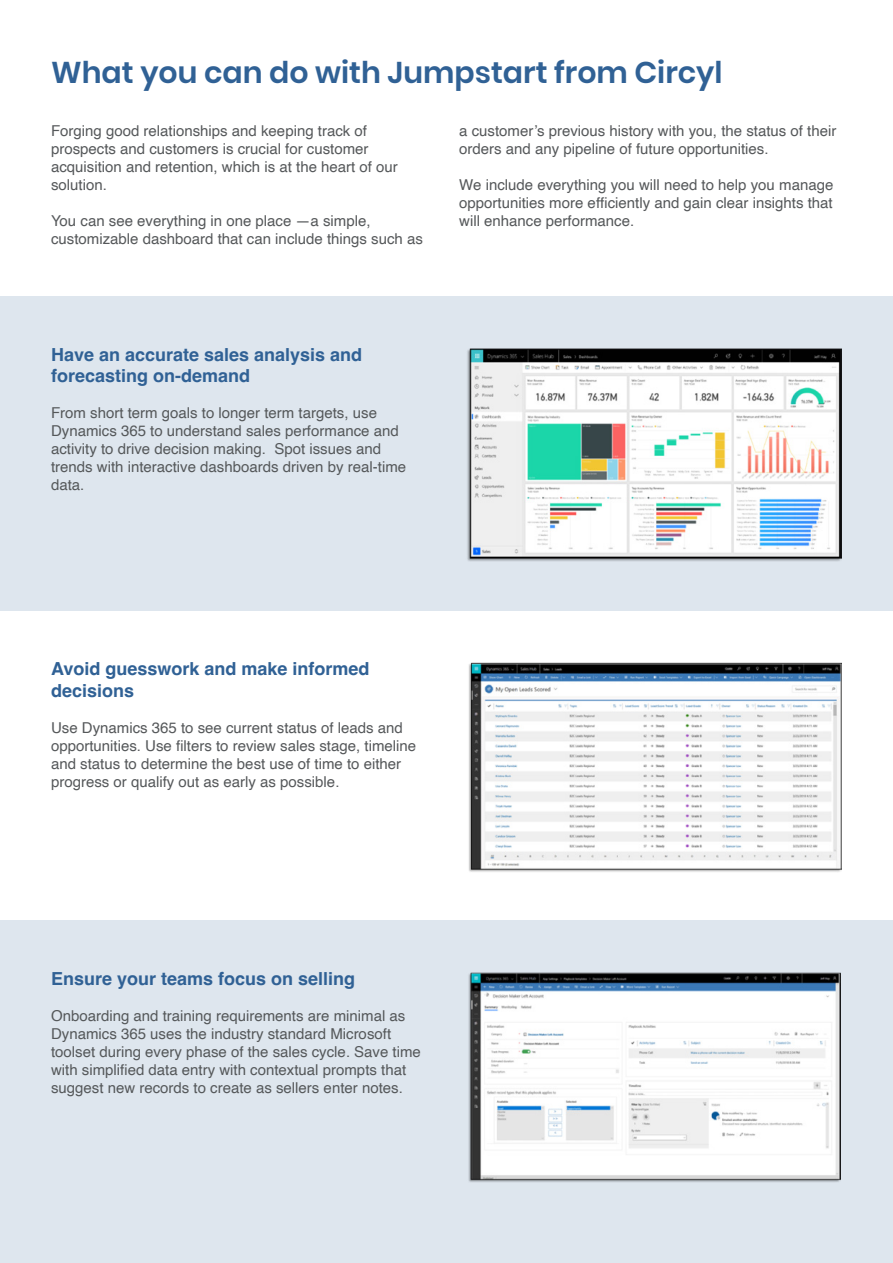
<style>
.page{position:relative;width:893px;height:1263px;background:#fff}
.page>*{position:absolute;margin:0;border:0;box-sizing:border-box;transform-origin:0 0}
.t1{font:600 30px "Poppins";color:#306195}
.t2{font:700 18px/21.6px "Helvetica";color:#306195}
.t3{font:15px/18px "Helvetica";color:#55585a}
</style>
<div class="page">
<div style="left:0;top:296px;width:893px;height:314px;background:#dee6ee"></div>
<div style="left:0;top:920px;width:893px;height:343px;background:#dee6ee"></div>
<img style="left:467px;top:348px;width:375px;height:214px">
<img style="left:469px;top:662px;width:373px;height:210px">
<img style="left:468px;top:972px;width:373px;height:210px">
<h1 class="t1" style="left:51px;top:55px;width:673px">What you can do with Jumpstart from Circyl</h1>
<p class="t3" style="left:51px;top:122px;width:348px">Forging good relationships and keeping track of prospects and customers is crucial for customer acquisition and retention, which is at the heart of our solution.</p>
<p class="t3" style="left:51px;top:212px;width:373px">You can see everything in one place —a simple, customizable dashboard that can include things such as</p>
<p class="t3" style="left:459px;top:122px;width:379px">a customer’s previous history with you, the status of their orders and any pipeline of future opportunities.</p>
<p class="t3" style="left:459px;top:176px;width:376px;text-align:justify">We include everything you will need to help you manage opportunities more efficiently and gain clear insights that will enhance performance.</p>
<p class="t2" style="left:51px;top:345px;width:313px">Have an accurate sales analysis and forecasting on-demand</p>
<p class="t3" style="left:51px;top:404px;width:357px">From short term goals to longer term targets, use Dynamics 365 to understand sales performance and activity to drive decision making. Spot issues and trends with interactive dashboards driven by real-time data.</p>
<p class="t2" style="left:51px;top:660px;width:320px">Avoid guesswork and make informed decisions</p>
<p class="t3" style="left:51px;top:719px;width:367px">Use Dynamics 365 to see current status of leads and opportunities. Use filters to review sales stage, timeline and status to determine the best use of time to either progress or qualify out as early as possible.</p>
<p class="t2" style="left:51px;top:969px;width:306px">Ensure your teams focus on selling</p>
<p class="t3" style="left:51px;top:1007px;width:371px">Onboarding and training requirements are minimal as Dynamics 365 uses the industry standard Microsoft toolset during every phase of the sales cycle. Save time with simplified data entry with contextual prompts that suggest new records to create as sellers enter notes.</p>
</div>
